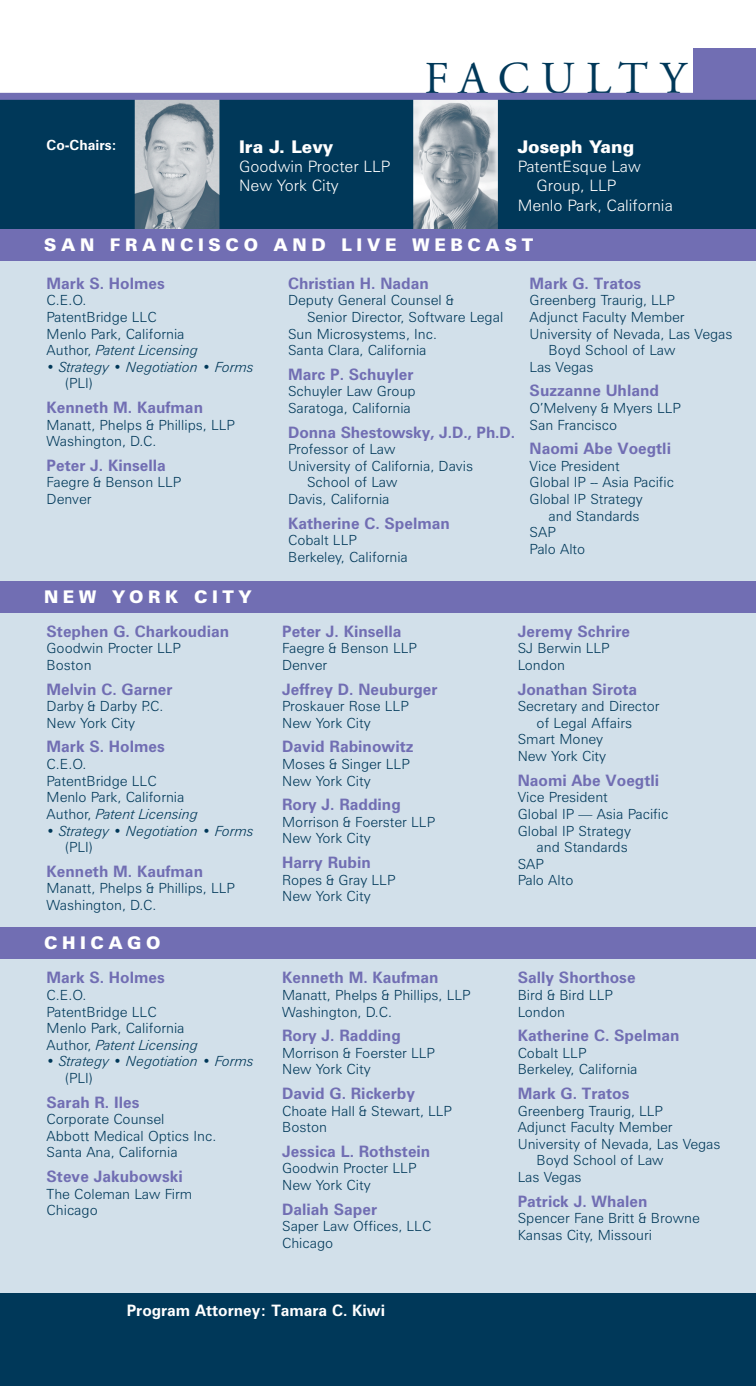
<style>
.page{position:relative;width:756px;height:1386px;background:#fff}
.page>*{position:absolute;margin:0;border:0;box-sizing:border-box;transform-origin:0 0}
.t1{font:45.5px "Adobe Garamond Pro";letter-spacing:.245em;color:#003859}
.t2{font:900 17.5px "Zurich BT";letter-spacing:.265em;color:#fff}
.t3{font:900 17.5px "Zurich BT";color:#fff}
.t4{font:700 15.75px "Zurich BT";color:#716eb3}
.t5{font:300 15.75px/19.2px "Zurich BT";color:#fff}
.t6{font:700 15.75px "Zurich BT";color:#fff}
.t7{font:300 14px/16.6px "Zurich BT";color:#003859}
.t8{font:italic 300 14px "Zurich BT";color:#003859}
.t9{font:700 14px "Zurich BT";color:#fff}
.s1{font-style:italic}
</style>
<div class="page">
<div style="left:0;top:245px;width:756px;height:1141px;background:#d2e0ea"></div>
<div style="left:0;top:97px;width:756px;height:137px;background:#003859"></div>
<div style="left:693px;top:49px;width:63px;height:47px;background:#716eb3"></div>
<img style="left:414px;top:100px;width:83px;height:129px">
<div style="left:411px;top:96px;width:89px;height:136px;border:2px solid #003859"></div>
<img style="left:136px;top:100px;width:82px;height:129px">
<div style="left:133px;top:96px;width:88px;height:136px;border:2px solid #003859"></div>
<div style="left:0;top:229px;width:756px;height:32px;background:#716eb3"></div>
<div style="left:0;top:93px;width:756px;height:7px;background:#716eb3"></div>
<div style="left:0;top:1293px;width:756px;height:93px;background:#003859"></div>
<div style="left:0;top:581px;width:756px;height:31px;background:#716eb3"></div>
<div style="left:0;top:928px;width:756px;height:31px;background:#716eb3"></div>
<p class="t9" style="left:47px;top:140px;width:72px">Co-Chairs:</p>
<p class="t2" style="left:239px;top:140px;width:96px">Ira J. Levy</p>
<p class="t5" style="left:239px;top:158px;width:153px">Goodwin Procter LLP<br>New York City</p>
<h1 class="t1" style="left:424px;top:60px;width:263px">FACULTY</h1>
<p class="t3" style="left:518px;top:140px;width:118px">Joseph Yang</p>
<p class="t5" style="left:518px;top:158px;width:125px">PatentEsque Law</p>
<p class="t5" style="left:537px;top:178px;width:81px">Group, LLP</p>
<p class="t5" style="left:518px;top:197px;width:157px">Menlo Park, California</p>
<p class="t2" style="left:44px;top:238px;width:491px">SAN FRANCISCO AND LIVE WEBCAST</p>
<p class="t4" style="left:47px;top:277px;width:120px">Mark S. Holmes</p>
<p class="t7" style="left:47px;top:293px;width:153px">C.E.O.<br>PatentBridge LLC<br>Menlo Park, California<br>Author, <span class="s1">Patent Licensing</span></p>
<p class="t8" style="left:47px;top:362px;width:209px">• Strategy • Negotiation • Forms</p>
<p class="t7" style="left:66px;top:376px;width:28px">(PLI)</p>
<p class="t4" style="left:47px;top:402px;width:158px">Kenneth M. Kaufman</p>
<p class="t7" style="left:47px;top:418px;width:190px">Manatt, Phelps &amp; Phillips, LLP<br>Washington, D.C.</p>
<p class="t4" style="left:47px;top:459px;width:121px">Peter J. Kinsella</p>
<p class="t7" style="left:47px;top:475px;width:136px">Faegre &amp; Benson LLP<br>Denver</p>
<p class="t2" style="left:44px;top:590px;width:209px">NEW YORK CITY</p>
<p class="t4" style="left:47px;top:625px;width:184px">Stephen G. Charkoudian</p>
<p class="t7" style="left:47px;top:641px;width:136px">Goodwin Procter LLP<br>Boston</p>
<p class="t4" style="left:47px;top:683px;width:127px">Melvin C. Garner</p>
<p class="t7" style="left:47px;top:699px;width:118px">Darby &amp; Darby P.C.<br>New York City</p>
<p class="t4" style="left:47px;top:741px;width:120px">Mark S. Holmes</p>
<p class="t7" style="left:47px;top:757px;width:153px">C.E.O.<br>PatentBridge LLC<br>Menlo Park, California<br>Author, <span class="s1">Patent Licensing</span></p>
<p class="t8" style="left:47px;top:825px;width:209px">• Strategy • Negotiation • Forms</p>
<p class="t7" style="left:66px;top:840px;width:28px">(PLI)</p>
<p class="t4" style="left:47px;top:865px;width:158px">Kenneth M. Kaufman</p>
<p class="t7" style="left:47px;top:881px;width:190px">Manatt, Phelps &amp; Phillips, LLP<br>Washington, D.C.</p>
<p class="t2" style="left:44px;top:936px;width:118px">CHICAGO</p>
<p class="t4" style="left:47px;top:972px;width:120px">Mark S. Holmes</p>
<p class="t7" style="left:47px;top:988px;width:153px">C.E.O.<br>PatentBridge LLC<br>Menlo Park, California<br>Author, <span class="s1">Patent Licensing</span></p>
<p class="t8" style="left:47px;top:1056px;width:209px">• Strategy • Negotiation • Forms</p>
<p class="t7" style="left:66px;top:1071px;width:28px">(PLI)</p>
<p class="t4" style="left:47px;top:1096px;width:94px">Sarah R. Iles</p>
<p class="t7" style="left:47px;top:1112px;width:171px">Corporate Counsel<br>Abbott Medical Optics Inc.<br>Santa Ana, California</p>
<p class="t4" style="left:47px;top:1171px;width:138px">Steve Jakubowski</p>
<p class="t7" style="left:47px;top:1187px;width:147px">The Coleman Law Firm<br>Chicago</p>
<p class="t4" style="left:288px;top:277px;width:142px">Christian H. Nadan</p>
<p class="t7" style="left:288px;top:293px;width:167px">Deputy General Counsel &amp;</p>
<p class="t7" style="left:307px;top:310px;width:198px">Senior Director, Software Legal</p>
<p class="t7" style="left:288px;top:327px;width:150px">Sun Microsystems, Inc.</p>
<p class="t7" style="left:288px;top:343px;width:140px">Santa Clara, California</p>
<p class="t4" style="left:288px;top:368px;width:127px">Marc P. Schuyler</p>
<p class="t7" style="left:288px;top:384px;width:129px">Schuyler Law Group<br>Saratoga, California</p>
<p class="t4" style="left:288px;top:426px;width:229px">Donna Shestowsky, J.D., Ph.D.</p>
<p class="t7" style="left:288px;top:442px;width:109px">Professor of Law</p>
<p class="t7" style="left:288px;top:459px;width:186px">University of California, Davis</p>
<p class="t7" style="left:307px;top:475px;width:92px">School of Law</p>
<p class="t7" style="left:288px;top:492px;width:103px">Davis, California</p>
<p class="t4" style="left:288px;top:517px;width:163px">Katherine C. Spelman</p>
<p class="t7" style="left:288px;top:533px;width:121px">Cobalt LLP<br>Berkeley, California</p>
<p class="t4" style="left:530px;top:277px;width:113px">Mark G. Tratos</p>
<p class="t7" style="left:530px;top:293px;width:147px">Greenberg Traurig, LLP</p>
<p class="t7" style="left:530px;top:310px;width:156px">Adjunct Faculty Member</p>
<p class="t7" style="left:530px;top:327px;width:204px">University of Nevada, Las Vegas</p>
<p class="t7" style="left:549px;top:343px;width:128px">Boyd School of Law</p>
<p class="t7" style="left:530px;top:360px;width:65px">Las Vegas</p>
<p class="t4" style="left:530px;top:385px;width:131px">Suzzanne Uhland</p>
<p class="t7" style="left:530px;top:401px;width:153px">O’Melveny &amp; Myers LLP<br>San Francisco</p>
<p class="t4" style="left:530px;top:443px;width:143px">Naomi Abe Voegtli</p>
<p class="t7" style="left:530px;top:459px;width:92px">Vice President</p>
<p class="t7" style="left:530px;top:475px;width:146px">Global IP -- Asia Pacific</p>
<p class="t7" style="left:530px;top:492px;width:115px">Global IP Strategy</p>
<p class="t7" style="left:549px;top:509px;width:93px">and Standards</p>
<p class="t7" style="left:530px;top:525px;width:28px">SAP</p>
<p class="t7" style="left:530px;top:542px;width:57px">Palo Alto</p>
<p class="t4" style="left:282px;top:625px;width:121px">Peter J. Kinsella</p>
<p class="t7" style="left:282px;top:641px;width:136px">Faegre &amp; Benson LLP<br>Denver</p>
<p class="t4" style="left:282px;top:683px;width:157px">Jeffrey D. Neuburger</p>
<p class="t7" style="left:282px;top:699px;width:128px">Proskauer Rose LLP<br>New York City</p>
<p class="t4" style="left:282px;top:741px;width:133px">David Rabinowitz</p>
<p class="t7" style="left:282px;top:757px;width:129px">Moses &amp; Singer LLP<br>New York City</p>
<p class="t4" style="left:282px;top:799px;width:120px">Rory J. Radding</p>
<p class="t7" style="left:282px;top:815px;width:154px">Morrison &amp; Foerster LLP<br>New York City</p>
<p class="t4" style="left:282px;top:857px;width:90px">Harry Rubin</p>
<p class="t7" style="left:282px;top:873px;width:115px">Ropes &amp; Gray LLP<br>New York City</p>
<p class="t4" style="left:282px;top:972px;width:158px">Kenneth M. Kaufman</p>
<p class="t7" style="left:282px;top:988px;width:190px">Manatt, Phelps &amp; Phillips, LLP<br>Washington, D.C.</p>
<p class="t4" style="left:282px;top:1030px;width:120px">Rory J. Radding</p>
<p class="t7" style="left:282px;top:1046px;width:154px">Morrison &amp; Foerster LLP<br>New York City</p>
<p class="t4" style="left:282px;top:1088px;width:134px">David G. Rickerby</p>
<p class="t7" style="left:282px;top:1104px;width:171px">Choate Hall &amp; Stewart, LLP<br>Boston</p>
<p class="t4" style="left:282px;top:1145px;width:150px">Jessica L. Rothstein</p>
<p class="t7" style="left:282px;top:1161px;width:136px">Goodwin Procter LLP<br>New York City</p>
<p class="t4" style="left:282px;top:1203px;width:96px">Daliah Saper</p>
<p class="t7" style="left:282px;top:1219px;width:151px">Saper Law Offices, LLC<br>Chicago</p>
<p class="t4" style="left:518px;top:625px;width:114px">Jeremy Schrire</p>
<p class="t7" style="left:518px;top:641px;width:93px">SJ Berwin LLP<br>London</p>
<p class="t4" style="left:518px;top:683px;width:121px">Jonathan Sirota</p>
<p class="t7" style="left:518px;top:699px;width:143px">Secretary and Director</p>
<p class="t7" style="left:537px;top:716px;width:97px">of Legal Affairs</p>
<p class="t7" style="left:518px;top:732px;width:87px">Smart Money</p>
<p class="t7" style="left:518px;top:749px;width:90px">New York City</p>
<p class="t4" style="left:518px;top:774px;width:143px">Naomi Abe Voegtli</p>
<p class="t7" style="left:518px;top:790px;width:92px">Vice President</p>
<p class="t7" style="left:518px;top:807px;width:152px">Global IP — Asia Pacific</p>
<p class="t7" style="left:518px;top:824px;width:115px">Global IP Strategy</p>
<p class="t7" style="left:537px;top:840px;width:93px">and Standards</p>
<p class="t7" style="left:518px;top:857px;width:28px">SAP</p>
<p class="t7" style="left:518px;top:873px;width:57px">Palo Alto</p>
<p class="t4" style="left:518px;top:972px;width:119px">Sally Shorthose</p>
<p class="t7" style="left:518px;top:988px;width:97px">Bird &amp; Bird LLP<br>London</p>
<p class="t4" style="left:518px;top:1030px;width:163px">Katherine C. Spelman</p>
<p class="t7" style="left:518px;top:1046px;width:121px">Cobalt LLP<br>Berkeley, California</p>
<p class="t4" style="left:518px;top:1088px;width:113px">Mark G. Tratos</p>
<p class="t7" style="left:518px;top:1104px;width:147px">Greenberg Traurig, LLP</p>
<p class="t7" style="left:518px;top:1120px;width:156px">Adjunct Faculty Member</p>
<p class="t7" style="left:518px;top:1137px;width:204px">University of Nevada, Las Vegas</p>
<p class="t7" style="left:537px;top:1153px;width:128px">Boyd School of Law</p>
<p class="t7" style="left:518px;top:1170px;width:65px">Las Vegas</p>
<p class="t4" style="left:518px;top:1195px;width:131px">Patrick J. Whalen</p>
<p class="t7" style="left:518px;top:1211px;width:184px">Spencer Fane Britt &amp; Browne<br>Kansas City, Missouri</p>
<p class="t6" style="left:127px;top:1305px;width:260px">Program Attorney: Tamara C. Kiwi</p>
</div>
